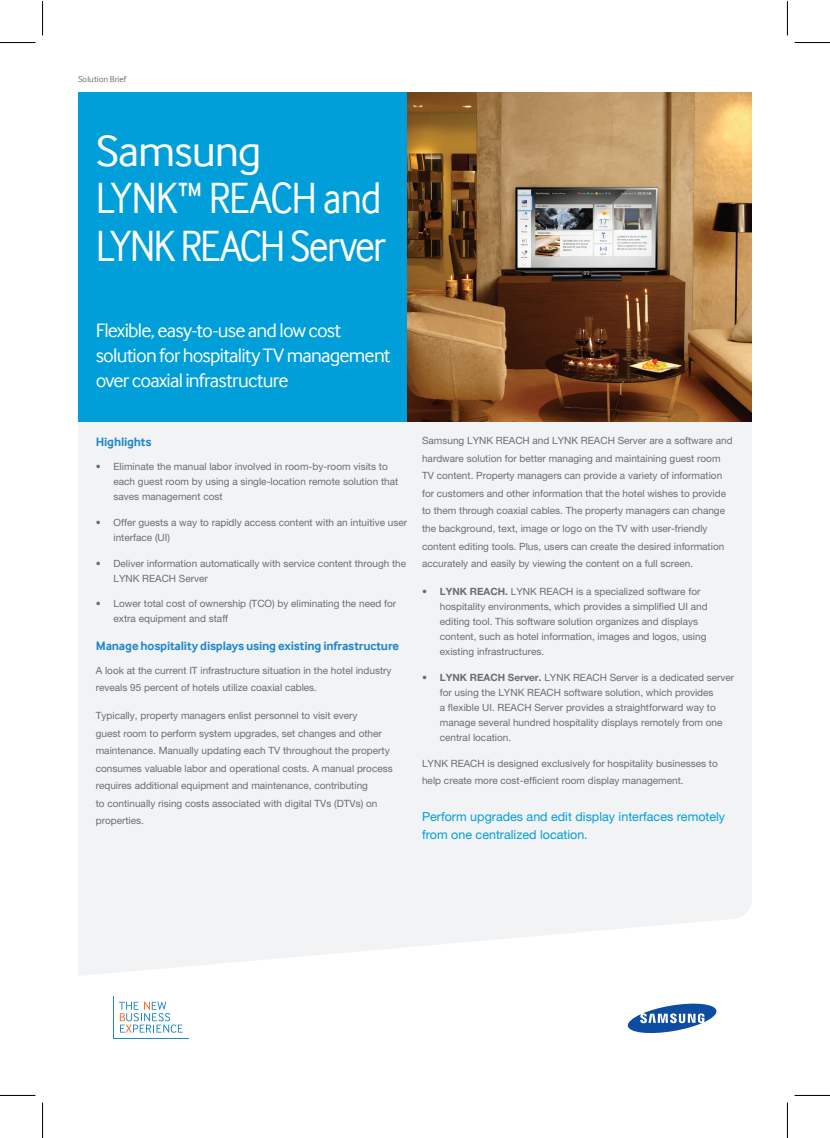
<style>
.page{position:relative;width:830px;height:1138px;background:#fff}
.page>*{position:absolute;margin:0;border:0;box-sizing:border-box;transform-origin:0 0}
.t1{font:45px/47.5px "Samsung Inter Face";letter-spacing:-.03em;color:#fff}
.t2{font:20px/25px "Samsung Inter Face";letter-spacing:-.04em;color:#fff}
.t3{font:12.5px/17.5px "Helvetica Neue LT Pro";color:#009fda}
.t4{font:700 12.5px "Samsung Inter Face";letter-spacing:-.015em;color:#2088c9}
.t5{font:10px/17.5px "Helvetica Neue LT Pro";color:#6c6d70}
.t6{font:8.75px "Samsung Inter Face";letter-spacing:.005em;color:#6c6d70}
.s1{font-weight:700}
</style>
<div class="page">
<div style="left:78px;top:421px;width:673px;height:554px;background:#f2f3f4"></div>
<div style="left:78px;top:92px;width:329px;height:329px;background:#009fda"></div>
<img style="left:407px;top:92px;width:344px;height:329px">
<svg style="left:627px;top:1003px;width:89px;height:31px"></svg>
<svg style="left:119px;top:1001px;width:64px;height:31px"></svg>
<hr style="left:113px;top:996px;width:1px;height:43px;background:#2088c9">
<hr style="left:113px;top:1038px;width:76px;height:1px;background:#2088c9">
<hr style="left:0;top:42px;width:35px;height:1px;background:#000">
<hr style="left:794px;top:42px;width:35px;height:1px;background:#000">
<hr style="left:0;top:1095px;width:35px;height:1px;background:#000">
<hr style="left:794px;top:1095px;width:35px;height:1px;background:#000">
<hr style="left:42px;top:1px;width:1px;height:34px;background:#000">
<hr style="left:42px;top:1102px;width:1px;height:35px;background:#000">
<hr style="left:786px;top:1px;width:1px;height:34px;background:#000">
<hr style="left:786px;top:1102px;width:1px;height:35px;background:#000">
<p class="t6" style="left:78px;top:73px;width:50px">Solution Brief</p>
<h1 class="t1" style="left:96px;top:126px;width:291px">Samsung<br>LYNK™ REACH and<br>LYNK REACH Server</h1>
<h2 class="t2" style="left:96px;top:317px;width:296px">Flexible, easy-to-use and low cost solution for hospitality TV management over coaxial infrastructure</h2>
<p class="t4" style="left:96px;top:434px;width:57px">Highlights</p>
<p class="t5" style="left:113px;top:459px;width:286px;line-height:15px;text-indent:-18px">• Eliminate the manual labor involved in room-by-room visits to each guest room by using a single-location remote solution that saves management cost</p>
<p class="t5" style="left:113px;top:514px;width:295px;line-height:15px;text-indent:-18px">• Offer guests a way to rapidly access content with an intuitive user interface (UI)</p>
<p class="t5" style="left:113px;top:555px;width:294px;line-height:15px;text-indent:-18px">• Deliver information automatically with service content through the<br>LYNK REACH Server</p>
<p class="t5" style="left:113px;top:596px;width:284px;line-height:15px;text-indent:-18px">• Lower total cost of ownership (TCO) by eliminating the need for extra equipment and staff</p>
<p class="t4" style="left:96px;top:637px;width:305px">Manage hospitality displays using existing infrastructure</p>
<p class="t5" style="left:96px;top:661px;width:297px">A look at the current IT infrastructure situation in the hotel industry reveals 95 percent of hotels utilize coaxial cables.</p>
<p class="t5" style="left:96px;top:707px;width:298px">Typically, property managers enlist personnel to visit every<br>guest room to perform system upgrades, set changes and other maintenance. Manually updating each TV throughout the property consumes valuable labor and operational costs. A manual process requires additional equipment and maintenance, contributing<br>to continually rising costs associated with digital TVs (DTVs) on properties.</p>
<p class="t5" style="left:422px;top:432px;width:312px">Samsung LYNK REACH and LYNK REACH Server are a software and hardware solution for better managing and maintaining guest room TV content. Property managers can provide a variety of information for customers and other information that the hotel wishes to provide to them through coaxial cables. The property managers can change the background, text, image or logo on the TV with user-friendly content editing tools. Plus, users can create the desired information accurately and easily by viewing the content on a full screen.</p>
<p class="t5" style="left:439px;top:584px;width:269px;line-height:15px;text-indent:-18px"><span class="s1">• LYNK REACH.</span> LYNK REACH is a specialized software for hospitality environments, which provides a simplified UI and editing tool. This software solution organizes and displays content, such as hotel information, images and logos, using existing infrastructures.</p>
<p class="t5" style="left:439px;top:669px;width:296px;line-height:15px;text-indent:-18px"><span class="s1">• LYNK REACH Server.</span> LYNK REACH Server is a dedicated server for using the LYNK REACH software solution, which provides<br>a flexible UI. REACH Server provides a straightforward way to manage several hundred hospitality displays remotely from one central location.</p>
<p class="t5" style="left:422px;top:754px;width:297px">LYNK REACH is designed exclusively for hospitality businesses to help create more cost-efficient room display management.</p>
<p class="t3" style="left:422px;top:808px;width:304px">Perform upgrades and edit display interfaces remotely from one centralized location.</p>
</div>
